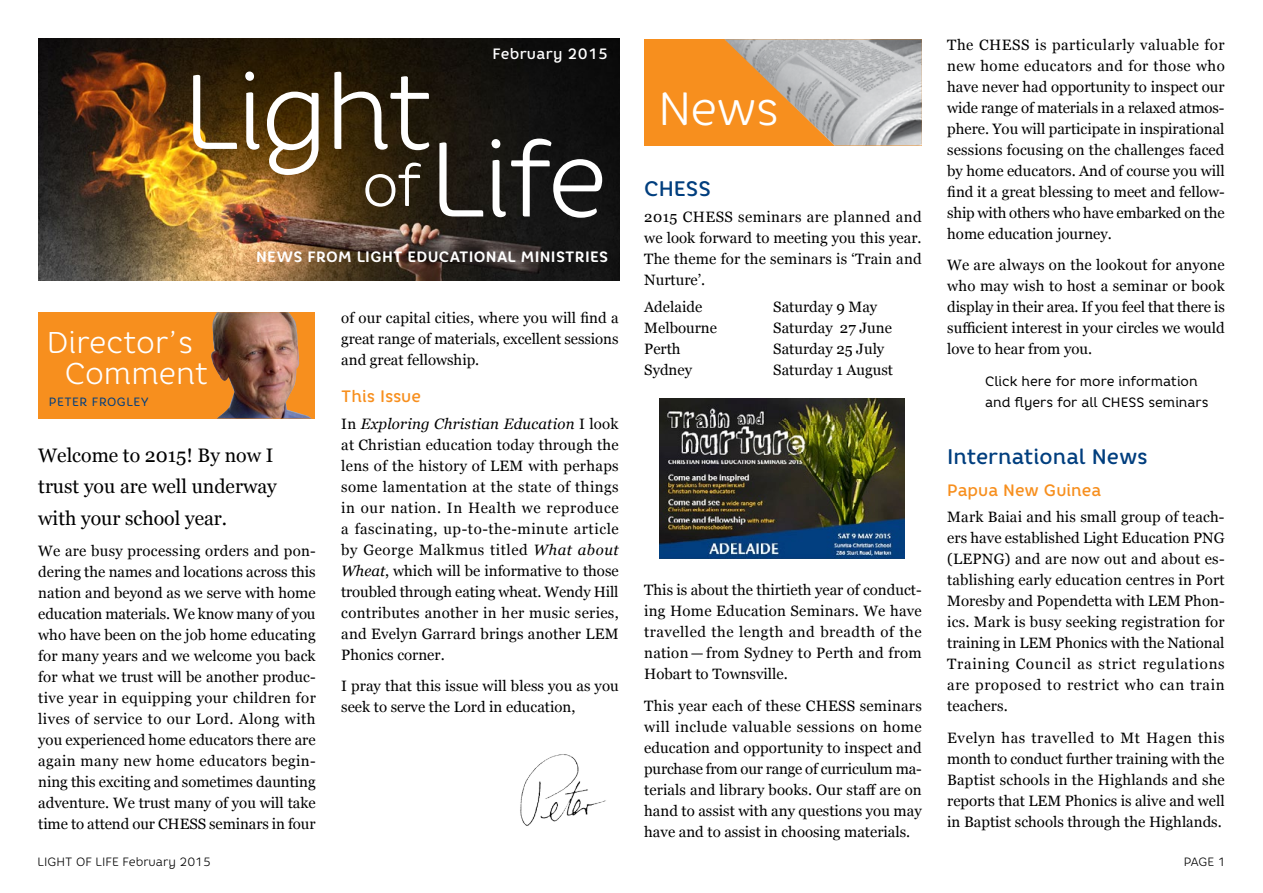
<style>
.page{position:relative;width:1263px;height:893px;background:#fff}
.page>*{position:absolute;margin:0;border:0;box-sizing:border-box;transform-origin:0 0}
.t1{font:300 105px "Core Rhino 35";letter-spacing:-.03em;color:#fff}
.t2{font:300 46.5px "Core Rhino 35";color:#fff}
.t3{font:300 30px/30.6px "Core Rhino 35";color:#fff;text-align:center}
.t4{font:500 21px "Core Rhino 55";color:#003e7e}
.t5{font:19.5px/31.5px "Georgia";color:#000}
.t6{font:500 16.5px "Core Rhino 55";color:#f78f1e}
.t7{font:15px/21px "Georgia";color:#000;text-align:justify}
.t8{font:700 15px "Core Rhino 65";letter-spacing:.02em;color:#fff}
.t9{font:500 15px "Core Rhino 55";letter-spacing:.02em;color:#fff}
.t10{font:13.5px/21px "Core Rhino 45";color:#000}
.t11{font:300 12px "Core Rhino 35";color:#000}
.t12{font:12px "Core Rhino 45";letter-spacing:.04em;color:#003e7e}
.s1{font-size:58.5px}
.s2{font-style:italic}
</style>
<div class="page">
<img style="left:38px;top:38px;width:581px;height:243px">
<div style="left:38px;top:312px;width:277px;height:106px;background:#f78f1e"></div>
<img style="left:211px;top:312px;width:100px;height:106px">
<div style="left:644px;top:39px;width:278px;height:107px;background:#f78f1e"></div>
<img style="left:724px;top:39px;width:198px;height:107px">
<img style="left:520px;top:754px;width:86px;height:72px">
<img style="left:659px;top:398px;width:245px;height:160px">
<p class="t9" style="left:492px;top:44px;width:117px">February 2015</p>
<h1 class="t1" style="left:183px;top:46px;width:253px">Light</h1>
<h1 class="t1" style="left:362px;top:114px;width:247px"><span class="s1">of</span> Life</h1>
<p class="t8" style="left:256px;top:247px;width:353px">NEWS FROM LIGHT EDUCATIONAL MINISTRIES</p>
<h3 class="t3" style="left:47px;top:327px;width:163px">Director’s<br>Comment</h3>
<p class="t12" style="left:49px;top:394px;width:101px">PETER FROGLEY</p>
<h3 class="t5" style="left:38px;top:440px;width:240px">Welcome to 2015! By now I trust you are well underway with your school year.</h3>
<p class="t7" style="left:38px;top:541px;width:279px">We are busy processing orders and pon&shy;dering the names and locations across this nation and beyond as we serve with home education materials. We know many of you who have been on the job home educating for many years and we welcome you back for what we trust will be another produc&shy;tive year in equipping your children for lives of service to our Lord. Along with you experienced home educators there are again many new home educators begin&shy;ning this exciting and sometimes daunting adventure. We trust many of you will take time to attend our CHESS seminars in four</p>
<p class="t7" style="left:341px;top:308px;width:279px">of our capital cities, where you will find a great range of materials, excellent sessions and great fellowship.</p>
<p class="t6" style="left:341px;top:386px;width:81px">This Issue</p>
<p class="t7" style="left:341px;top:413px;width:279px">In <span class="s2">Exploring Christian Education</span> I look at Christian education today through the lens of the history of LEM with perhaps some lamentation at the state of things in our nation. In Health we reproduce a fascinating, up-to-the-minute article by George Malkmus titled <span class="s2">What about Wheat</span>, which will be informative to those troubled through eating wheat. Wendy Hill contributes another in her music series, and Evelyn Garrard brings another LEM Phonics corner.</p>
<p class="t7" style="left:341px;top:676px;width:279px">I pray that this issue will bless you as you seek to serve the Lord in education,</p>
<h2 class="t2" style="left:658px;top:79px;width:122px">News</h2>
<h3 class="t4" style="left:644px;top:175px;width:68px">CHESS</h3>
<p class="t7" style="left:644px;top:207px;width:279px">2015 CHESS seminars are planned and we look forward to meeting you this year.<br>The theme for the seminars is ‘Train and Nurture’.</p>
<p class="t7" style="left:644px;top:296px;width:60px">Adelaide</p>
<p class="t7" style="left:773px;top:296px;width:106px">Saturday 9 May</p>
<p class="t7" style="left:644px;top:317px;width:74px">Melbourne</p>
<p class="t7" style="left:773px;top:317px;width:120px">Saturday 27 June</p>
<p class="t7" style="left:644px;top:338px;width:38px">Perth</p>
<p class="t7" style="left:773px;top:338px;width:113px">Saturday 25 July</p>
<p class="t7" style="left:644px;top:359px;width:49px">Sydney</p>
<p class="t7" style="left:773px;top:359px;width:121px">Saturday 1 August</p>
<p class="t7" style="left:644px;top:580px;width:279px">This is about the thirtieth year of conduct&shy;ing Home Education Seminars. We have travelled the length and breadth of the nation — from Sydney to Perth and from Hobart to Townsville.</p>
<p class="t7" style="left:644px;top:695px;width:279px">This year each of these CHESS seminars will include valuable sessions on home education and opportunity to inspect and purchase from our range of curriculum ma&shy;terials and library books. Our staff are on hand to assist with any questions you may have and to assist in choosing materials.</p>
<p class="t7" style="left:947px;top:34px;width:279px">The CHESS is particularly valuable for new home educators and for those who have never had opportunity to inspect our wide range of materials in a relaxed atmos&shy;phere. You will participate in inspirational sessions focusing on the challenges faced by home educators. And of course you will find it a great blessing to meet and fellow&shy;ship with others who have embarked on the home education journey.</p>
<p class="t7" style="left:947px;top:255px;width:279px">We are always on the lookout for anyone who may wish to host a seminar or book display in their area. If you feel that there is sufficient interest in your circles we would love to hear from you.</p>
<p class="t10" style="left:985px;top:370px;width:225px">Click here for more information and flyers for all CHESS seminars</p>
<h3 class="t4" style="left:947px;top:444px;width:202px">International News</h3>
<p class="t6" style="left:947px;top:480px;width:156px">Papua New Guinea</p>
<p class="t7" style="left:947px;top:507px;width:279px">Mark Baiai and his small group of teach&shy;ers have established Light Education PNG (LEPNG) and are now out and about es&shy;tablishing early education centres in Port Moresby and Popendetta with LEM Phon&shy;ics. Mark is busy seeking registration for training in LEM Phonics with the National Training Council as strict regulations are proposed to restrict who can train teachers.</p>
<p class="t7" style="left:947px;top:727px;width:279px">Evelyn has travelled to Mt Hagen this month to conduct further training with the Baptist schools in the Highlands and she reports that LEM Phonics is alive and well in Baptist schools through the Highlands.</p>
<p class="t11" style="left:38px;top:855px;width:175px">LIGHT OF LIFE February 2015</p>
<p class="t11" style="left:1184px;top:855px;width:44px">PAGE 1</p>
</div>
